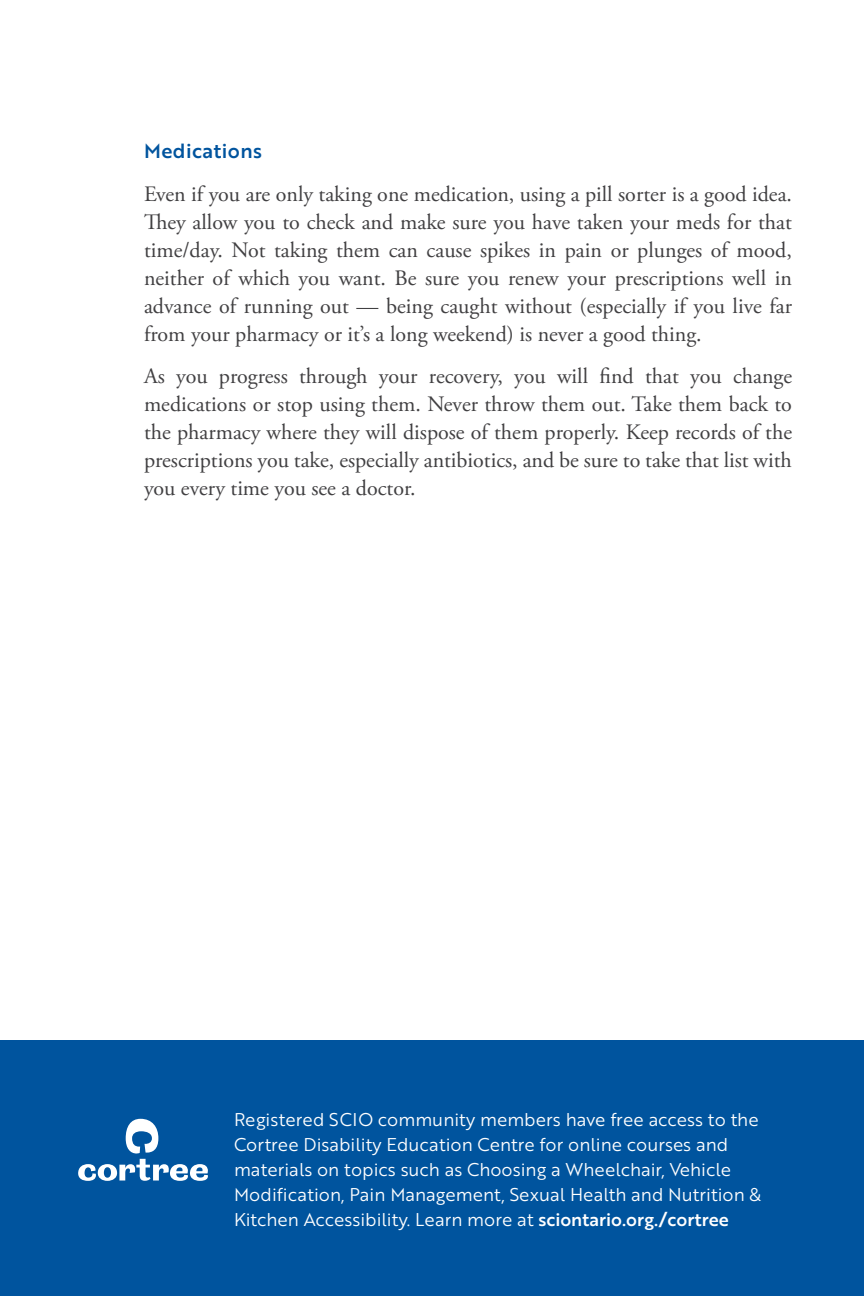
<style>
.page{position:relative;width:864px;height:1296px;background:#fff}
.page>*{position:absolute;margin:0;border:0;box-sizing:border-box;transform-origin:0 0}
.t1{font:22px/28px "Adobe Garamond Pro";color:#414042;text-align:justify}
.t2{font:20px "Brother 1816 Medium";letter-spacing:.02em;color:#00549e}
.t3{font:18px/25px "Brother 1816 Book";color:#fff}
.s1{font-family:"Brother 1816 Medium"}
</style>
<div class="page">
<div style="left:0;top:1041px;width:864px;height:255px;background:#00549e"></div>
<svg style="left:78px;top:1119px;width:130px;height:62px"></svg>
<p class="t2" style="left:144px;top:136px;width:119px">Medications</p>
<p class="t1" style="left:144px;top:181px;width:650px">Even if you are only taking one medication, using a pill sorter is a good idea.<br>They allow you to check and make sure you have taken your meds for that time/day. Not taking them can cause spikes in pain or plunges of mood, neither of which you want. Be sure you renew your prescriptions well in advance of running out — being caught without (especially if you live far from your pharmacy or it’s a long weekend) is never a good thing.</p>
<p class="t1" style="left:144px;top:363px;width:650px">As you progress through your recovery, you will find that you change medications or stop using them. Never throw them out. Take them back to the pharmacy where they will dispose of them properly. Keep records of the prescriptions you take, especially antibiotics, and be sure to take that list with you every time you see a doctor.</p>
<p class="t3" style="left:234px;top:1106px;width:529px">Registered SCIO community members have free access to the Cortree Disability Education Centre for online courses and materials on topics such as Choosing a Wheelchair, Vehicle Modification, Pain Management, Sexual Health and Nutrition &amp; Kitchen Accessibility. Learn more at <span class="s1">sciontario.org./cortree</span></p>
</div>
